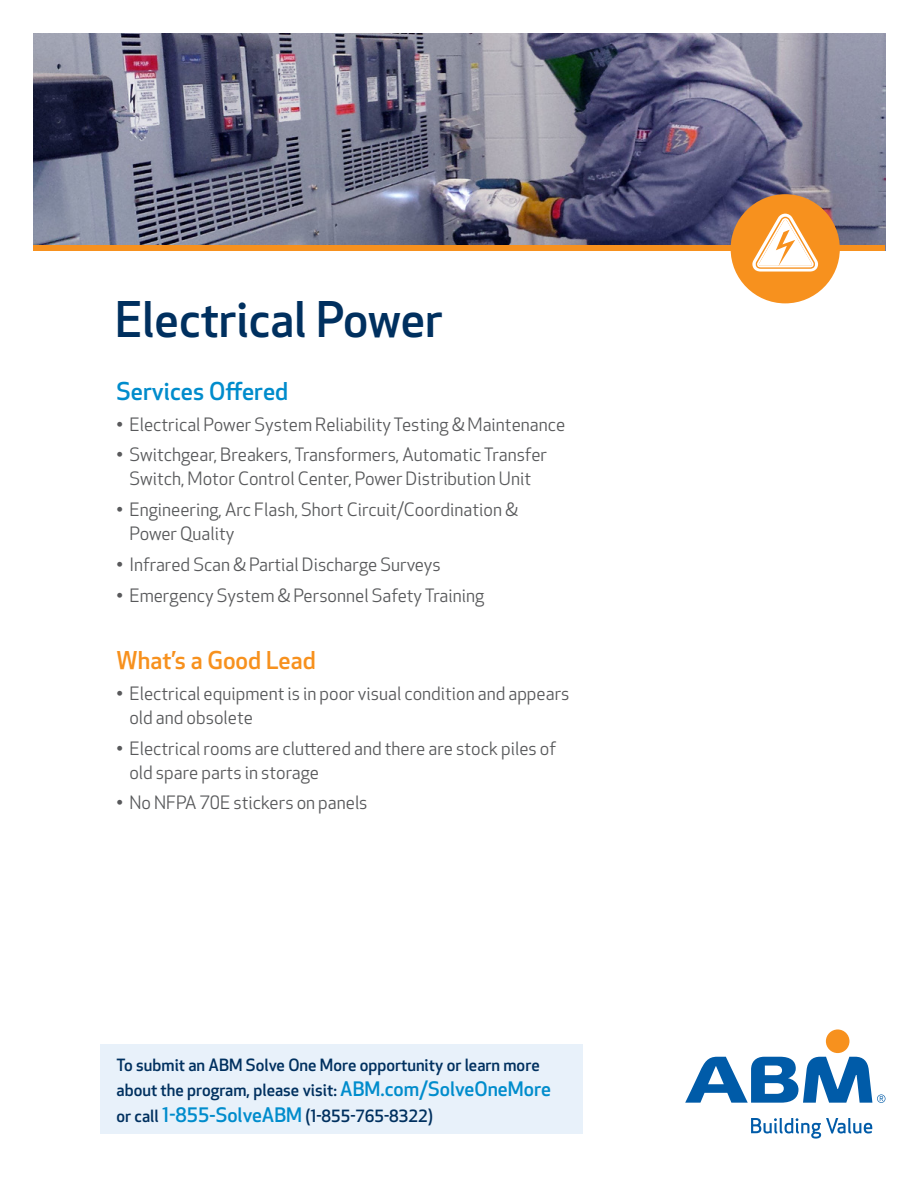
<style>
.page{position:relative;width:918px;height:1188px;background:#fff}
.page>*{position:absolute;margin:0;border:0;box-sizing:border-box;transform-origin:0 0}
.t1{font:500 48px "Apex New";color:#00305f}
.t2{font:500 24px "Apex New";color:#008ccc}
.t3{font:500 24px "Apex New";color:#f7911e}
.body{font:18px/24px "Apex New";color:#58595b}
.t4{font:500 16.5px/25.5px "Apex New";color:#00305f}
.s1{font-size:19.5px;color:#008ccc}
</style>
<div class="page">
<div style="left:100px;top:1044px;width:483px;height:90px;background:#e8f1fa"></div>
<div style="left:826px;top:1029px;width:23px;height:24px;background:#f7911e;border-radius:50%"></div>
<svg style="left:751px;top:1118px;width:121px;height:21px"></svg>
<svg style="left:685px;top:1057px;width:200px;height:46px"></svg>
<img style="left:33px;top:33px;width:852px;height:213px">
<div style="left:33px;top:246px;width:852px;height:5px;background:#f7911e"></div>
<div style="left:731px;top:194px;width:109px;height:109px;background:#f7911e;border-radius:50%"></div>
<svg style="left:752px;top:214px;width:66px;height:58px"></svg>
<p class="t1" style="left:115px;top:287px;width:329px">Electrical Power</p>
<p class="t2" style="left:117px;top:375px;width:173px">Services Offered</p>
<p class="body" style="left:117px;top:412px;width:450px">• Electrical Power System Reliability Testing &amp; Maintenance</p>
<p class="body" style="left:117px;top:443px;width:432px;text-align:center">• Switchgear, Breakers, Transformers, Automatic Transfer<br>Switch, Motor Control Center, Power Distribution Unit</p>
<p class="body" style="left:129px;top:498px;width:390px;text-indent:-13px">• Engineering, Arc Flash, Short Circuit/Coordination &amp;<br>Power Quality</p>
<p class="body" style="left:117px;top:552px;width:326px">• Infrared Scan &amp; Partial Discharge Surveys</p>
<p class="body" style="left:117px;top:583px;width:369px">• Emergency System &amp; Personnel Safety Training</p>
<p class="t3" style="left:117px;top:644px;width:201px">What’s a Good Lead</p>
<p class="body" style="left:129px;top:681px;width:442px;text-indent:-13px">• Electrical equipment is in poor visual condition and appears old and obsolete</p>
<p class="body" style="left:129px;top:736px;width:428px;text-indent:-13px">• Electrical rooms are cluttered and there are stock piles of old spare parts in storage</p>
<p class="body" style="left:117px;top:791px;width:252px">• No NFPA 70E stickers on panels</p>
<p class="t4" style="left:117px;top:1051px;width:436px">To submit an ABM Solve One More opportunity or learn more about the program, please visit: <span class="s1">ABM.com/SolveOneMore </span>or call <span class="s1">1-855-SolveABM</span> (1-855-765-8322)</p>
</div>
